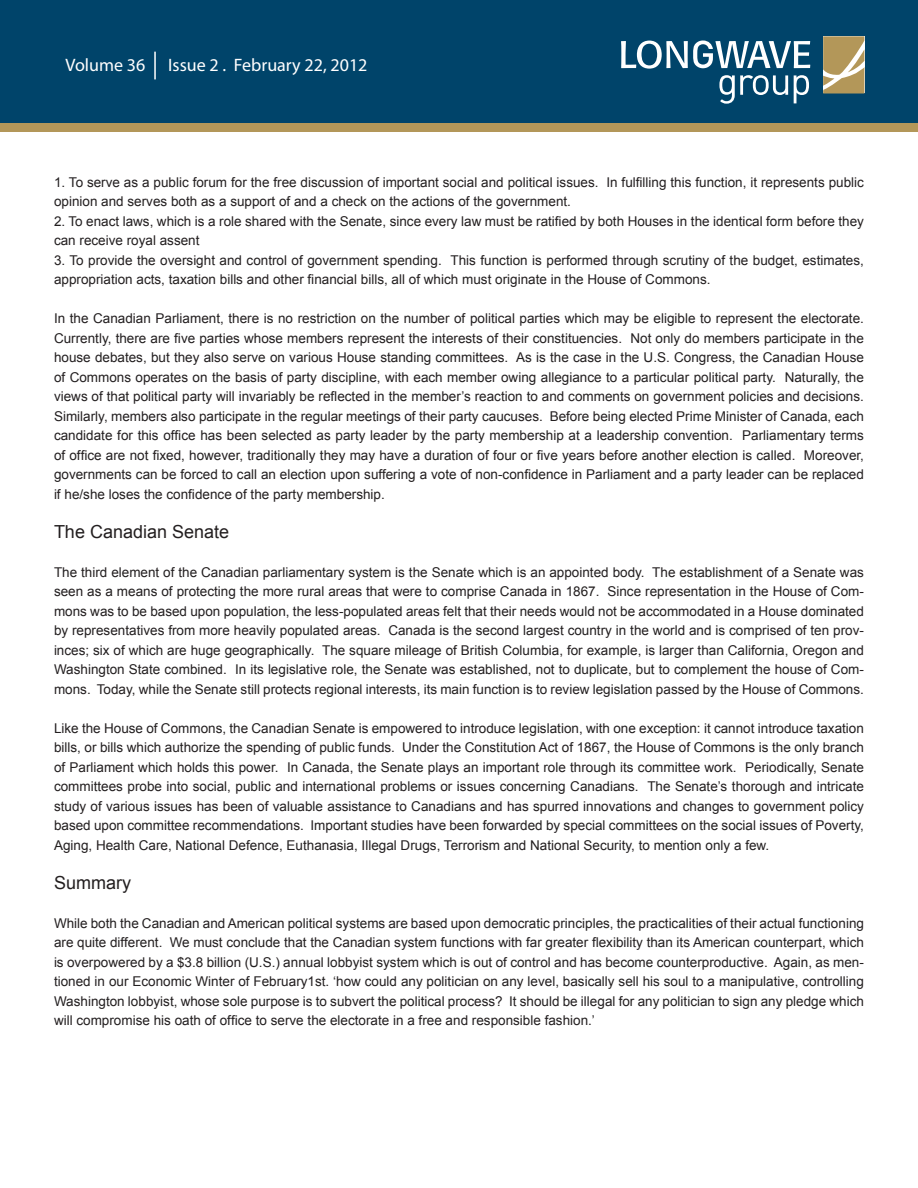
<style>
.page{position:relative;width:918px;height:1188px;background:#fff}
.page>*{position:absolute;margin:0;border:0;box-sizing:border-box;transform-origin:0 0}
.t1{font:18px "Myriad Pro";color:#fff}
.t2{font:18px "Arial";color:#231f20}
.t3{font:13.5px/19.5px "Arial";color:#231f20;text-align:justify}
</style>
<div class="page">
<div style="left:0;top:122px;width:918px;height:10px;background:#b39759"></div>
<div style="left:0;top:0;width:918px;height:123px;background:#00446a"></div>
<hr style="left:154px;top:52px;width:2px;height:27px;background:#fff">
<svg style="left:621px;top:40px;width:189px;height:29px"></svg>
<svg style="left:719px;top:75px;width:69px;height:29px"></svg>
<svg style="left:794px;top:75px;width:15px;height:28px"></svg>
<svg style="left:823px;top:36px;width:41px;height:58px;background:#bfa977"></svg>
<p class="t1" style="left:66px;top:54px;width:81px">Volume 36</p>
<p class="t1" style="left:168px;top:54px;width:201px">Issue 2 . February 22, 2012</p>
<p class="t3" style="left:54px;top:172px;width:811px">1. To serve as a public forum for the free discussion of important social and political issues. In fulfilling this function, it represents public opinion and serves both as a support of and a check on the actions of the government.</p>
<p class="t3" style="left:54px;top:211px;width:811px">2. To enact laws, which is a role shared with the Senate, since every law must be ratified by both Houses in the identical form before they can receive royal assent</p>
<p class="t3" style="left:54px;top:250px;width:811px">3. To provide the oversight and control of government spending. This function is performed through scrutiny of the budget, estimates, appropriation acts, taxation bills and other financial bills, all of which must originate in the House of Commons.</p>
<p class="t3" style="left:54px;top:309px;width:812px">In the Canadian Parliament, there is no restriction on the number of political parties which may be eligible to represent the electorate.<br>Currently, there are five parties whose members represent the interests of their constituencies. Not only do members participate in the house debates, but they also serve on various House standing committees. As is the case in the U.S. Congress, the Canadian House of Commons operates on the basis of party discipline, with each member owing allegiance to a particular political party. Naturally, the views of that political party will invariably be reflected in the member’s reaction to and comments on government policies and decisions.<br>Similarly, members also participate in the regular meetings of their party caucuses. Before being elected Prime Minister of Canada, each candidate for this office has been selected as party leader by the party membership at a leadership convention. Parliamentary terms of office are not fixed, however, traditionally they may have a duration of four or five years before another election is called. Moreover, governments can be forced to call an election upon suffering a vote of non-confidence in Parliament and a party leader can be replaced if he/she loses the confidence of the party membership.</p>
<p class="t2" style="left:54px;top:520px;width:177px">The Canadian Senate</p>
<p class="t3" style="left:54px;top:562px;width:811px">The third element of the Canadian parliamentary system is the Senate which is an appointed body. The establishment of a Senate was seen as a means of protecting the more rural areas that were to comprise Canada in 1867. Since representation in the House of Com&shy;mons was to be based upon population, the less-populated areas felt that their needs would not be accommodated in a House dominated by representatives from more heavily populated areas. Canada is the second largest country in the world and is comprised of ten prov&shy;inces; six of which are huge geographically. The square mileage of British Columbia, for example, is larger than California, Oregon and Washington State combined. In its legislative role, the Senate was established, not to duplicate, but to complement the house of Com&shy;mons. Today, while the Senate still protects regional interests, its main function is to review legislation passed by the House of Commons.</p>
<p class="t3" style="left:54px;top:718px;width:812px">Like the House of Commons, the Canadian Senate is empowered to introduce legislation, with one exception: it cannot introduce taxation bills, or bills which authorize the spending of public funds. Under the Constitution Act of 1867, the House of Commons is the only branch of Parliament which holds this power. In Canada, the Senate plays an important role through its committee work. Periodically, Senate committees probe into social, public and international problems or issues concerning Canadians. The Senate’s thorough and intricate study of various issues has been of valuable assistance to Canadians and has spurred innovations and changes to government policy based upon committee recommendations. Important studies have been forwarded by special committees on the social issues of Poverty, Aging, Health Care, National Defence, Euthanasia, Illegal Drugs, Terrorism and National Security, to mention only a few.</p>
<p class="t2" style="left:54px;top:871px;width:79px">Summary</p>
<p class="t3" style="left:54px;top:913px;width:812px">While both the Canadian and American political systems are based upon democratic principles, the practicalities of their actual functioning are quite different. We must conclude that the Canadian system functions with far greater flexibility than its American counterpart, which is overpowered by a $3.8 billion (U.S.) annual lobbyist system which is out of control and has become counterproductive. Again, as men&shy;tioned in our Economic Winter of February1st. ‘how could any politician on any level, basically sell his soul to a manipulative, controlling Washington lobbyist, whose sole purpose is to subvert the political process? It should be illegal for any politician to sign any pledge which will compromise his oath of office to serve the electorate in a free and responsible fashion.’</p>
</div>
